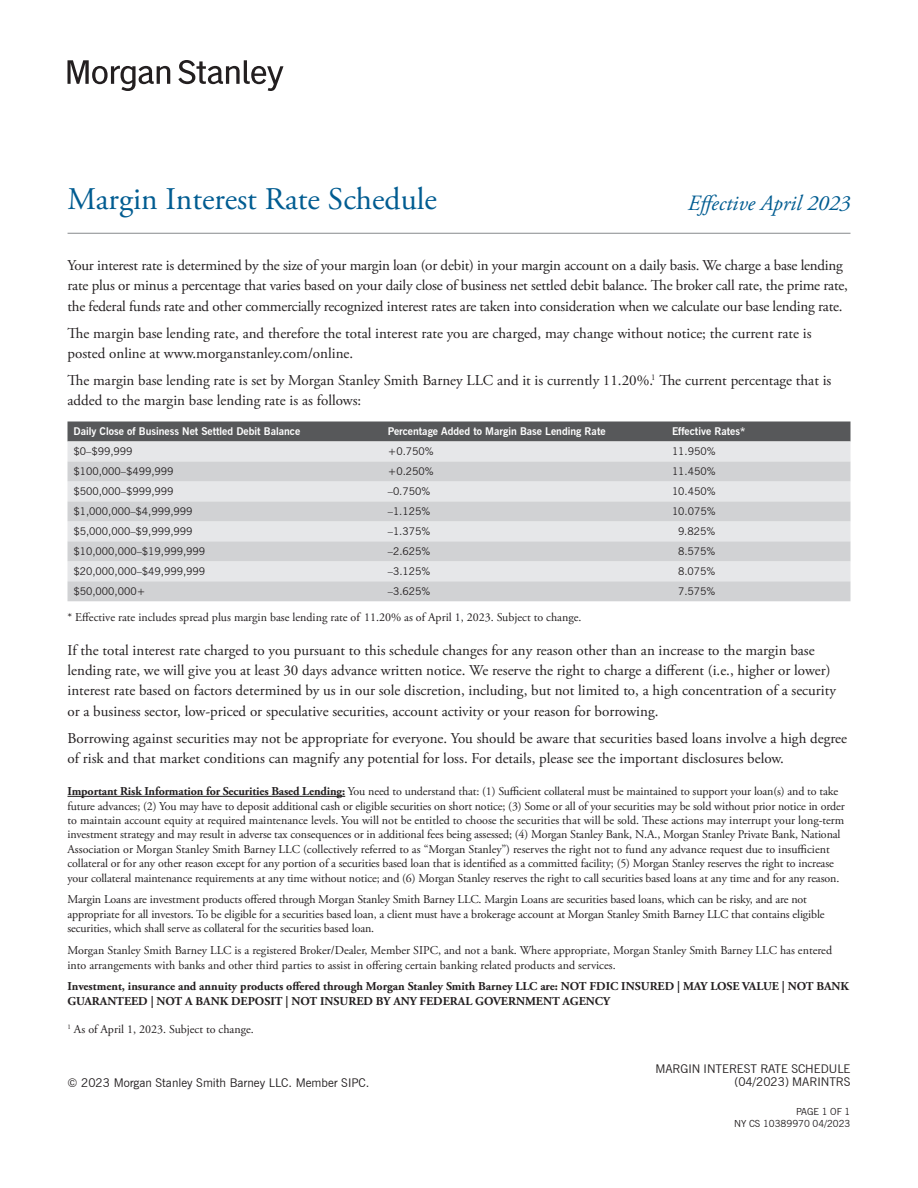
<style>
.page{position:relative;width:918px;height:1188px;background:#fff}
.page>*{position:absolute;margin:0;border:0;box-sizing:border-box;transform-origin:0 0}
.t1{font:31.5px "Adobe Garamond Pro";color:#005c91}
.t2{font:italic 21.75px "Adobe Garamond Pro";color:#005c91}
.t3{font:15px/20.2px "Adobe Garamond Pro";color:#231f20}
.t4{font:12px/14.4px "Adobe Garamond Pro";letter-spacing:-.01em;color:#231f20}
.t5{font:700 12px/14.4px "Adobe Garamond Pro";color:#231f20}
.t6{font:12px/12.8px "News Gothic BT";color:#231f20;text-align:right}
.t7{font:10.5px "News Gothic BT";color:#231f20}
.t8{font:700 10.5px "News Gothic BT";color:#fff}
.t9{font:9.75px/11.2px "News Gothic BT";color:#231f20;text-align:right}
.s1{font-weight:700}
</style>
<div class="page">
<hr style="left:68px;top:233px;width:782px;height:1px;background:#87898c">
<hr style="left:68px;top:796px;width:277px;height:1px;background:#231f20">
<div style="left:68px;top:422px;width:782px;height:19px;background:#57585a"></div>
<div style="left:68px;top:441px;width:782px;height:20px;background:#e6e7e9"></div>
<svg style="left:68px;top:461px;width:782px;height:140px;background:#dadbdd"></svg>
<svg style="left:68px;top:60px;width:215px;height:31px"></svg>
<h1 class="t1" style="left:68px;top:180px;width:371px">Margin Interest Rate Schedule</h1>
<h2 class="t2" style="left:688px;top:190px;width:164px">Effective April 2023</h2>
<p class="t3" style="left:68px;top:256px;width:782px">Your interest rate is determined by the size of your margin loan (or debit) in your margin account on a daily basis. We charge a base lending rate plus or minus a percentage that varies based on your daily close of business net settled debit balance. The broker call rate, the prime rate, the federal funds rate and other commercially recognized interest rates are taken into consideration when we calculate our base lending rate.</p>
<p class="t3" style="left:68px;top:323px;width:746px">The margin base lending rate, and therefore the total interest rate you are charged, may change without notice; the current rate is posted online at www.morganstanley.com/online.</p>
<p class="t3" style="left:68px;top:370px;width:765px">The margin base lending rate is set by Morgan Stanley Smith Barney LLC and it is currently 11.20%.<sup>1</sup> The current percentage that is added to the margin base lending rate is as follows:</p>
<p class="t8" style="left:74px;top:425px;width:228px">Daily Close of Business Net Settled Debit Balance</p>
<p class="t8" style="left:388px;top:425px;width:219px">Percentage Added to Margin Base Lending Rate</p>
<p class="t8" style="left:672px;top:425px;width:75px">Effective Rates*</p>
<p class="t7" style="left:74px;top:445px;width:60px">$0–$99,999</p>
<p class="t7" style="left:388px;top:445px;width:48px">+0.750%</p>
<p class="t7" style="left:672px;top:445px;width:45px">11.950%</p>
<p class="t7" style="left:74px;top:465px;width:102px">$100,000–$499,999</p>
<p class="t7" style="left:388px;top:465px;width:48px">+0.250%</p>
<p class="t7" style="left:672px;top:465px;width:45px">11.450%</p>
<p class="t7" style="left:74px;top:485px;width:102px">$500,000–$999,999</p>
<p class="t7" style="left:388px;top:485px;width:44px">–0.750%</p>
<p class="t7" style="left:672px;top:485px;width:45px">10.450%</p>
<p class="t7" style="left:74px;top:505px;width:121px">$1,000,000–$4,999,999</p>
<p class="t7" style="left:388px;top:505px;width:44px">–1.125%</p>
<p class="t7" style="left:672px;top:505px;width:45px">10.075%</p>
<p class="t7" style="left:74px;top:525px;width:121px">$5,000,000–$9,999,999</p>
<p class="t7" style="left:388px;top:525px;width:44px">–1.375%</p>
<p class="t7" style="left:678px;top:525px;width:39px">9.825%</p>
<p class="t7" style="left:74px;top:545px;width:133px">$10,000,000–$19,999,999</p>
<p class="t7" style="left:388px;top:545px;width:44px">–2.625%</p>
<p class="t7" style="left:678px;top:545px;width:39px">8.575%</p>
<p class="t7" style="left:74px;top:565px;width:133px">$20,000,000–$49,999,999</p>
<p class="t7" style="left:388px;top:565px;width:44px">–3.125%</p>
<p class="t7" style="left:678px;top:565px;width:39px">8.075%</p>
<p class="t7" style="left:74px;top:585px;width:73px">$50,000,000+</p>
<p class="t7" style="left:388px;top:585px;width:44px">–3.625%</p>
<p class="t7" style="left:678px;top:585px;width:39px">7.575%</p>
<p class="t4" style="left:68px;top:610px;width:515px">* Effective rate includes spread plus margin base lending rate of 11.20% as of April 1, 2023. Subject to change.</p>
<p class="t3" style="left:68px;top:640px;width:770px">If the total interest rate charged to you pursuant to this schedule changes for any reason other than an increase to the margin base lending rate, we will give you at least 30 days advance written notice. We reserve the right to charge a different (i.e., higher or lower) interest rate based on factors determined by us in our sole discretion, including, but not limited to, a high concentration of a security or a business sector, low-priced or speculative securities, account activity or your reason for borrowing.</p>
<p class="t3" style="left:68px;top:728px;width:781px">Borrowing against securities may not be appropriate for everyone. You should be aware that securities based loans involve a high degree of risk and that market conditions can magnify any potential for loss. For details, please see the important disclosures below.</p>
<p class="t4" style="left:68px;top:785px;width:779px"><span class="s1">Important Risk Information for Securities Based Lending:</span> You need to understand that: (1) Sufficient collateral must be maintained to support your loan(s) and to take future advances; (2) You may have to deposit additional cash or eligible securities on short notice; (3) Some or all of your securities may be sold without prior notice in order to maintain account equity at required maintenance levels. You will not be entitled to choose the securities that will be sold. These actions may interrupt your long-term investment strategy and may result in adverse tax consequences or in additional fees being assessed; (4) Morgan Stanley Bank, N.A., Morgan Stanley Private Bank, National Association or Morgan Stanley Smith Barney LLC (collectively referred to as “Morgan Stanley”) reserves the right not to fund any advance request due to insufficient collateral or for any other reason except for any portion of a securities based loan that is identified as a committed facility; (5) Morgan Stanley reserves the right to increase your collateral maintenance requirements at any time without notice; and (6) Morgan Stanley reserves the right to call securities based loans at any time and for any reason.</p>
<p class="t4" style="left:68px;top:893px;width:759px">Margin Loans are investment products offered through Morgan Stanley Smith Barney LLC. Margin Loans are securities based loans, which can be risky, and are not appropriate for all investors. To be eligible for a securities based loan, a client must have a brokerage account at Morgan Stanley Smith Barney LLC that contains eligible securities, which shall serve as collateral for the securities based loan.</p>
<p class="t4" style="left:68px;top:944px;width:766px">Morgan Stanley Smith Barney LLC is a registered Broker/Dealer, Member SIPC, and not a bank. Where appropriate, Morgan Stanley Smith Barney LLC has entered into arrangements with banks and other third parties to assist in offering certain banking related products and services.</p>
<p class="t5" style="left:68px;top:980px;width:783px">Investment, insurance and annuity products offered through Morgan Stanley Smith Barney LLC are: NOT FDIC INSURED | MAY LOSE VALUE | NOT BANK<br>GUARANTEED | NOT A BANK DEPOSIT | NOT INSURED BY ANY FEDERAL GOVERNMENT AGENCY</p>
<p class="t4" style="left:68px;top:1022px;width:188px"><sup>1</sup> As of April 1, 2023. Subject to change.</p>
<p class="t6" style="left:655px;top:1063px;width:197px">MARGIN INTEREST RATE SCHEDULE (04/2023) MARINTRS</p>
<p class="t9" style="left:734px;top:1106px;width:118px">PAGE 1 OF 1<br>NY CS 10389970 04/2023</p>
<p class="t6" style="left:68px;top:1077px;width:303px">© 2023 Morgan Stanley Smith Barney LLC. Member SIPC.</p>
</div>
